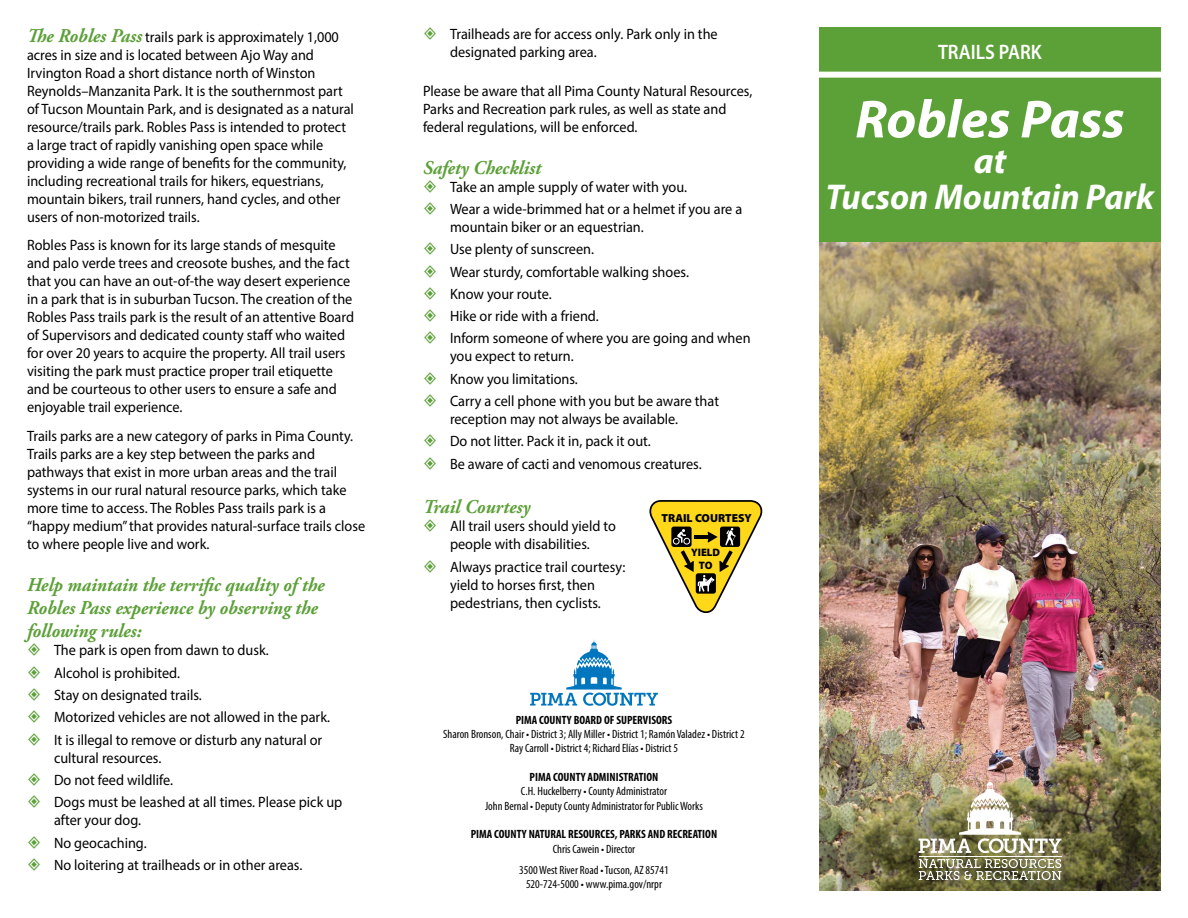
<style>
.page{position:relative;width:1188px;height:918px;background:#fff}
.page>*{position:absolute;margin:0;border:0;box-sizing:border-box;transform-origin:0 0}
.t1{font:italic 700 54px "Myriad Pro";color:#fff}
.t2{font:italic 700 36px/36px "Myriad Pro";color:#fff;text-align:center}
.t3{font:600 21px "Myriad Pro";color:#fff;scale:.9 1}
.t4{font:italic 700 19.5px/23.4px "Adobe Garamond Pro";color:#5ca038;scale:.95 1}
.t5{font:15px/18px "Myriad Pro";color:#000;scale:.95 1}
.t6{font:condensed 12px/14.4px "Myriad Pro";color:#000;text-align:center}
.t7{font:700 condensed 12px "Myriad Pro";color:#000}
.t8{font:900 11.7px "Myriad Pro";color:#000}
.t9{font:900 10.8px/12.9px "Myriad Pro";color:#000;text-align:center}
.s1{font-family:"Adobe Garamond Pro";font-weight:700;font-style:italic;font-size:19.5px;color:#5ca038}
</style>
<div class="page">
<svg style="left:530px;top:639px;width:128px;height:67px"></svg>
<div style="left:819px;top:27px;width:342px;height:216px;background:#5ca038"></div>
<div style="left:819px;top:72px;width:342px;height:6px;background:#fff"></div>
<img style="left:819px;top:243px;width:342px;height:648px">
<img style="left:919px;top:778px;width:142px;height:75px">
<hr style="left:919px;top:856px;width:142px;height:1px;background:#fff">
<svg style="left:919px;top:859px;width:142px;height:21px"></svg>
<svg style="left:649px;top:500px;width:114px;height:113px"></svg>
<p class="t5" style="left:27px;top:27px;width:346px"><span class="s1">The Robles Pass</span> trails park is approximately 1,000 acres in size and is located between Ajo Way and Irvington Road a short distance north of Winston Reynolds–Manzanita Park. It is the southernmost part of Tucson Mountain Park, and is designated as a natural resource/trails park. Robles Pass is intended to protect a large tract of rapidly vanishing open space while providing a wide range of benefits for the community, including recreational trails for hikers, equestrians, mountain bikers, trail runners, hand cycles, and other users of non-motorized trails.</p>
<p class="t5" style="left:27px;top:236px;width:346px">Robles Pass is known for its large stands of mesquite and palo verde trees and creosote bushes, and the fact that you can have an out-of-the way desert experience in a park that is in suburban Tucson. The creation of the Robles Pass trails park is the result of an attentive Board of Supervisors and dedicated county staff who waited for over 20 years to acquire the property. All trail users visiting the park must practice proper trail etiquette and be courteous to other users to ensure a safe and enjoyable trail experience.</p>
<p class="t5" style="left:27px;top:427px;width:358px">Trails parks are a new category of parks in Pima County.<br>Trails parks are a key step between the parks and pathways that exist in more urban areas and the trail systems in our rural natural resource parks, which take more time to access. The Robles Pass trails park is a “happy medium” that provides natural-surface trails close to where people live and work.</p>
<h3 class="t4" style="left:27px;top:573px;width:315px">Help maintain the terrific quality of the<br>Robles Pass experience by observing the following rules:</h3>
<p class="t5" style="left:54px;top:639px;width:292px;line-height:22.4px">The park is open from dawn to dusk.<br>Alcohol is prohibited.<br>Stay on designated trails.<br>Motorized vehicles are not allowed in the park.<br>It is illegal to remove or disturb any natural or</p>
<p class="t5" style="left:54px;top:746px;width:305px;line-height:22.4px">cultural resources.<br>Do not feed wildlife.<br>Dogs must be leashed at all times. Please pick up</p>
<p class="t5" style="left:54px;top:809px;width:263px;line-height:22.4px">after your dog.<br>No geocaching.<br>No loitering at trailheads or in other areas.</p>
<p class="t5" style="left:450px;top:25px;width:283px">Trailheads are for access only. Park only in the designated parking area.</p>
<p class="t5" style="left:423px;top:82px;width:348px">Please be aware that all Pima County Natural Resources,<br>Parks and Recreation park rules, as well as state and federal regulations, will be enforced.</p>
<h3 class="t4" style="left:423px;top:156px;width:126px">Safety Checklist</h3>
<p class="t5" style="left:450px;top:175px;width:309px;line-height:22.4px">Take an ample supply of water with you.<br>Wear a wide-brimmed hat or a helmet if you are a</p>
<p class="t5" style="left:450px;top:215px;width:318px;line-height:22.4px">mountain biker or an equestrian.<br>Use plenty of sunscreen.<br>Wear sturdy, comfortable walking shoes.<br>Know your route.<br>Hike or ride with a friend.<br>Inform someone of where you are going and when</p>
<p class="t5" style="left:450px;top:345px;width:285px;line-height:22.4px">you expect to return.<br>Know you limitations.<br>Carry a cell phone with you but be aware that</p>
<p class="t5" style="left:450px;top:408px;width:266px;line-height:22.4px">reception may not always be available.<br>Do not litter. Pack it in, pack it out.<br>Be aware of cacti and venomous creatures.</p>
<h3 class="t4" style="left:423px;top:496px;width:115px">Trail Courtesy</h3>
<p class="t5" style="left:450px;top:517px;width:176px">All trail users should yield to people with disabilities.</p>
<p class="t5" style="left:450px;top:557px;width:186px">Always practice trail courtesy: yield to horses first, then pedestrians, then cyclists.</p>
<p class="t8" style="left:662px;top:511px;width:92px">TRAIL COURTESY</p>
<p class="t9" style="left:691px;top:545px;width:30px">YIELD<br>TO</p>
<p class="t7" style="left:516px;top:713px;width:158px">PIMA COUNTY BOARD OF SUPERVISORS</p>
<p class="t6" style="left:443px;top:726px;width:303px">Sharon Bronson, Chair • District 3; Ally Miller • District 1; Ramón Valadez • District 2<br>Ray Carroll • District 4; Richard Elías • District 5</p>
<p class="t7" style="left:530px;top:769px;width:130px">PIMA COUNTY ADMINISTRATION</p>
<p class="t6" style="left:485px;top:784px;width:219px">C.H. Huckelberry • County Administrator<br>John Bernal • Deputy County Administrator for Public Works</p>
<p class="t7" style="left:471px;top:827px;width:248px">PIMA COUNTY NATURAL RESOURCES, PARKS AND RECREATION</p>
<p class="t6" style="left:519px;top:838px;width:151px;line-height:21.1px">Chris Cawein • Director<br>3500 West River Road • Tucson, AZ 85741</p>
<p class="t6" style="left:526px;top:877px;width:137px">520-724-5000 • www.pima.gov/nrpr</p>
<h3 class="t3" style="left:938px;top:38px;width:117px">TRAILS PARK</h3>
<h1 class="t1" style="left:855px;top:84px;width:271px">Robles Pass</h1>
<h2 class="t2" style="left:826px;top:142px;width:330px">at<br>Tucson Mountain Park</h2>
</div>
